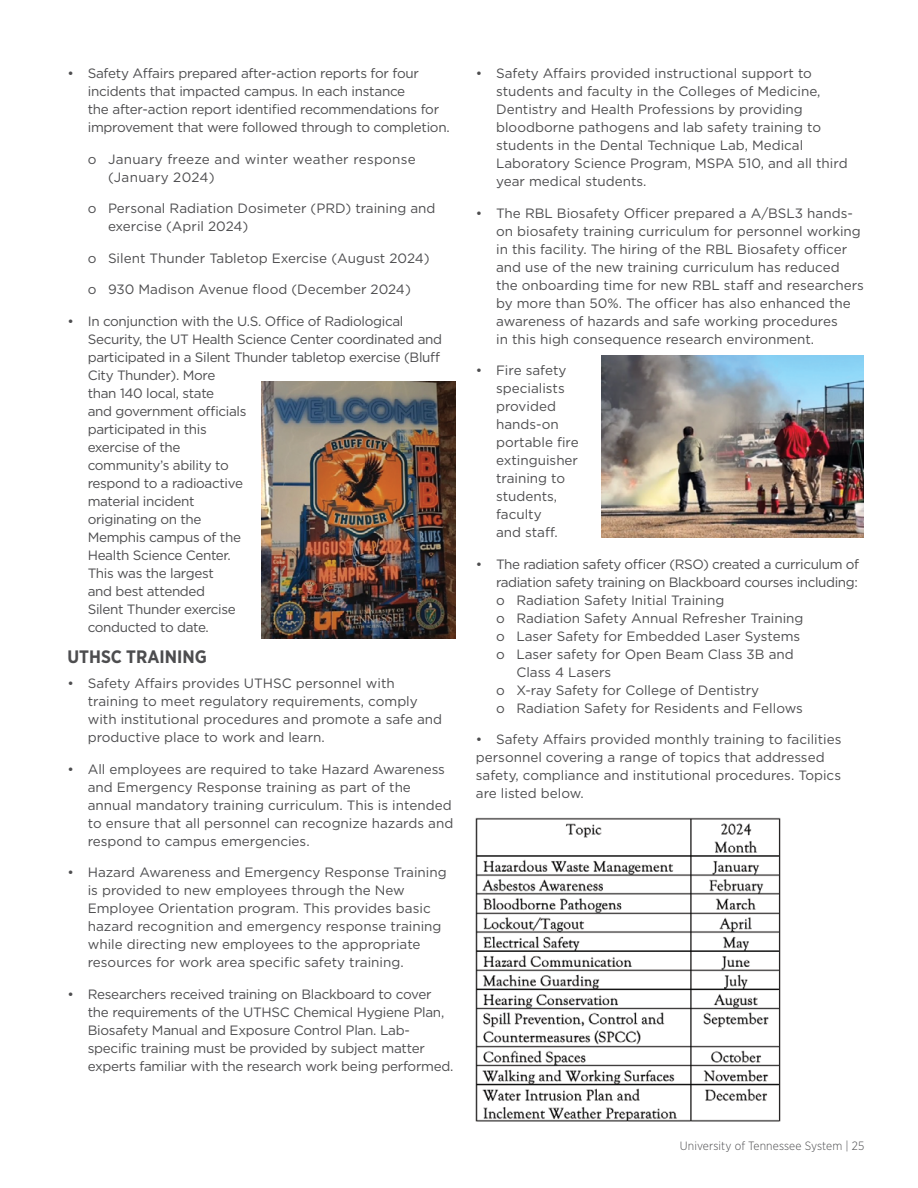
<style>
.page{position:relative;width:918px;height:1188px;background:#fff}
.page>*{position:absolute;margin:0;border:0;box-sizing:border-box;transform-origin:0 0}
.t1{font:700 18px "Gotham Narrow";color:#4d4d4f}
.body_copy_gotham_9_12_cg11{font:13.5px/18px "Gotham";color:#4d4d4f}
.body_copy_gotham_9_12_cg11-2{font:13.5px/18px "Gotham";letter-spacing:-.02em;color:#4d4d4f}
.body_copy_gotham_9_12_cg11-3{font:13.5px/18px "Gotham";letter-spacing:-.025em;color:#4d4d4f}
.body_copy_gotham_9_12_cg11-4{font:13.5px "Gotham";letter-spacing:-.03em;color:#4d4d4f}
.body_copy_gotham_9_12_cg11-5{font:13.5px/18px "Gotham";letter-spacing:.02em;color:#4d4d4f}
.t2{font:300 12px "Gotham Narrow";letter-spacing:.01em;color:#4d4d4f}
</style>
<div class="page">
<img style="left:262px;top:381px;width:194px;height:257px">
<img style="left:602px;top:356px;width:262px;height:182px">
<img style="left:476px;top:817px;width:305px;height:305px">
<p class="body_copy_gotham_9_12_cg11-2" style="left:88px;top:64px;width:364px;text-indent:-20px">• Safety Affairs prepared after-action reports for four incidents that impacted campus. In each instance<br>the after-action report identified recommendations for improvement that were followed through to completion.</p>
<p class="body_copy_gotham_9_12_cg11-5" style="left:108px;top:150px;width:309px;text-indent:-20px">o January freeze and winter weather response (January 2024)</p>
<p class="body_copy_gotham_9_12_cg11" style="left:108px;top:199px;width:329px;text-indent:-20px">o Personal Radiation Dosimeter (PRD) training and exercise (April 2024)</p>
<p class="body_copy_gotham_9_12_cg11" style="left:88px;top:249px;width:343px">o Silent Thunder Tabletop Exercise (August 2024)</p>
<p class="body_copy_gotham_9_12_cg11" style="left:88px;top:280px;width:325px">o 930 Madison Avenue flood (December 2024)</p>
<p class="body_copy_gotham_9_12_cg11-3" style="left:88px;top:312px;width:356px;text-indent:-20px">• In conjunction with the U.S. Office of Radiological<br>Security, the UT Health Science Center coordinated and participated in a Silent Thunder tabletop exercise (Bluff<br>City Thunder). More<br>than 140 local, state<br>and government officials<br>participated in this<br>exercise of the<br>community’s ability to<br>respond to a radioactive<br>material incident<br>originating on the<br>Memphis campus of the<br>Health Science Center.<br>This was the largest<br>and best attended<br>Silent Thunder exercise<br>conducted to date.</p>
<p class="t1" style="left:68px;top:645px;width:141px">UTHSC TRAINING</p>
<p class="body_copy_gotham_9_12_cg11" style="left:88px;top:674px;width:356px;text-indent:-20px">• Safety Affairs provides UTHSC personnel with training to meet regulatory requirements, comply with institutional procedures and promote a safe and productive place to work and learn.</p>
<p class="body_copy_gotham_9_12_cg11" style="left:88px;top:759px;width:367px;text-indent:-20px">• All employees are required to take Hazard Awareness and Emergency Response training as part of the annual mandatory training curriculum. This is intended to ensure that all personnel can recognize hazards and respond to campus emergencies.</p>
<p class="body_copy_gotham_9_12_cg11" style="left:88px;top:863px;width:361px;text-indent:-20px">• Hazard Awareness and Emergency Response Training is provided to new employees through the New Employee Orientation program. This provides basic hazard recognition and emergency response training while directing new employees to the appropriate resources for work area specific safety training.</p>
<p class="body_copy_gotham_9_12_cg11-2" style="left:88px;top:984px;width:367px;text-indent:-20px">• Researchers received training on Blackboard to cover the requirements of the UTHSC Chemical Hygiene Plan, Biosafety Manual and Exposure Control Plan. Lab&shy;specific training must be provided by subject matter experts familiar with the research work being performed.</p>
<p class="body_copy_gotham_9_12_cg11" style="left:496px;top:64px;width:353px;text-indent:-20px">• Safety Affairs provided instructional support to students and faculty in the Colleges of Medicine, Dentistry and Health Professions by providing bloodborne pathogens and lab safety training to students in the Dental Technique Lab, Medical Laboratory Science Program, MSPA 510, and all third year medical students.</p>
<p class="body_copy_gotham_9_12_cg11" style="left:496px;top:204px;width:369px;text-indent:-20px">• The RBL Biosafety Officer prepared a A/BSL3 hands&shy;on biosafety training curriculum for personnel working in this facility. The hiring of the RBL Biosafety officer and use of the new training curriculum has reduced the onboarding time for new RBL staff and researchers by more than 50%. The officer has also enhanced the awareness of hazards and safe working procedures<br>in this high consequence research environment.</p>
<p class="body_copy_gotham_9_12_cg11" style="left:496px;top:361px;width:84px;text-indent:-20px">• Fire safety specialists provided hands-on portable fire extinguisher training to students, faculty<br>and staff.</p>
<p class="body_copy_gotham_9_12_cg11-4" style="left:476px;top:555px;width:385px">• The radiation safety officer (RSO) created a curriculum of</p>
<p class="body_copy_gotham_9_12_cg11-4" style="left:496px;top:573px;width:363px">radiation safety training on Blackboard courses including:</p>
<p class="body_copy_gotham_9_12_cg11" style="left:496px;top:591px;width:230px">o Radiation Safety Initial Training</p>
<p class="body_copy_gotham_9_12_cg11" style="left:496px;top:609px;width:309px">o Radiation Safety Annual Refresher Training</p>
<p class="body_copy_gotham_9_12_cg11" style="left:496px;top:627px;width:306px">o Laser Safety for Embedded Laser Systems</p>
<p class="body_copy_gotham_9_12_cg11" style="left:496px;top:645px;width:299px">o Laser safety for Open Beam Class 3B and</p>
<p class="body_copy_gotham_9_12_cg11" style="left:516px;top:663px;width:96px">Class 4 Lasers</p>
<p class="body_copy_gotham_9_12_cg11" style="left:496px;top:681px;width:265px">o X-ray Safety for College of Dentistry</p>
<p class="body_copy_gotham_9_12_cg11" style="left:496px;top:699px;width:308px">o Radiation Safety for Residents and Fellows</p>
<p class="body_copy_gotham_9_12_cg11" style="left:476px;top:730px;width:367px">• Safety Affairs provided monthly training to facilities personnel covering a range of topics that addressed safety, compliance and institutional procedures. Topics are listed below.</p>
<p class="t2" style="left:680px;top:1139px;width:186px">University of Tennessee System | 25</p>
</div>
